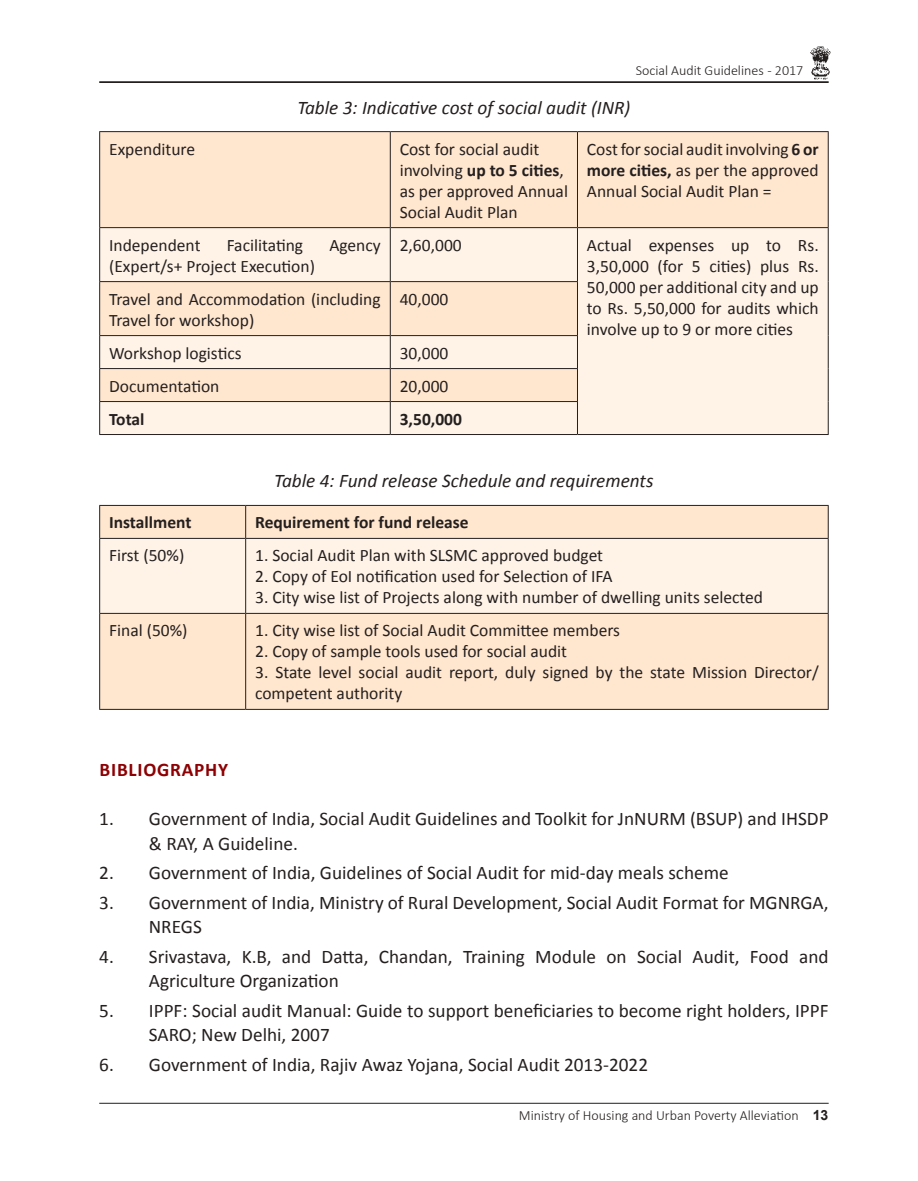
<style>
.page{position:relative;width:918px;height:1181px;background:#fff}
.page>*{position:absolute;margin:0;border:0;box-sizing:border-box;transform-origin:0 0}
.t1{font:19.25px/24.5px "Calibri";color:#241f1f}
.t2{font:italic 19.25px "Calibri";color:#241f1f}
.t3{font:700 19.25px "Calibri";letter-spacing:.04em;color:#8d0003}
.t4{font:17.5px/21px "Calibri";color:#241f1f}
.t5{font:700 17.5px "Calibri";color:#241f1f}
.t6{font:300 14px "Calibri";color:#241f1f}
.t7{font:700 14px "Arial";color:#241f1f}
.s1{font-weight:700}
</style>
<div class="page">
<hr style="left:99px;top:1103px;width:729px;height:1px;background:#241f1f">
<img style="left:810px;top:46px;width:21px;height:34px">
<hr style="left:99px;top:81px;width:729px;height:2px;background:#241f1f">
<div style="left:100px;top:132px;width:728px;height:95px;background:#ffe6ce"></div>
<svg style="left:100px;top:228px;width:728px;height:206px;background:#feeedf"></svg>
<hr style="left:577px;top:227px;width:251px;height:1px;background:#241f1f">
<hr style="left:99px;top:131px;width:291px;height:1px;background:#241f1f">
<hr style="left:390px;top:131px;width:187px;height:1px;background:#241f1f">
<hr style="left:577px;top:131px;width:251px;height:1px;background:#241f1f">
<hr style="left:99px;top:227px;width:291px;height:1px;background:#241f1f">
<hr style="left:390px;top:227px;width:187px;height:1px;background:#241f1f">
<hr style="left:99px;top:281px;width:291px;height:1px;background:#241f1f">
<hr style="left:390px;top:281px;width:188px;height:1px;background:#241f1f">
<hr style="left:99px;top:335px;width:291px;height:1px;background:#241f1f">
<hr style="left:390px;top:335px;width:188px;height:1px;background:#241f1f">
<hr style="left:99px;top:368px;width:291px;height:1px;background:#241f1f">
<hr style="left:390px;top:368px;width:188px;height:1px;background:#241f1f">
<hr style="left:99px;top:401px;width:291px;height:1px;background:#241f1f">
<hr style="left:390px;top:401px;width:188px;height:1px;background:#241f1f">
<hr style="left:99px;top:434px;width:291px;height:1px;background:#241f1f">
<hr style="left:390px;top:434px;width:187px;height:1px;background:#241f1f">
<hr style="left:577px;top:434px;width:251px;height:1px;background:#241f1f">
<hr style="left:99px;top:132px;width:1px;height:95px;background:#241f1f">
<hr style="left:99px;top:228px;width:1px;height:53px;background:#241f1f">
<hr style="left:99px;top:282px;width:1px;height:53px;background:#241f1f">
<hr style="left:99px;top:336px;width:1px;height:32px;background:#241f1f">
<hr style="left:99px;top:369px;width:1px;height:32px;background:#241f1f">
<hr style="left:99px;top:402px;width:1px;height:32px;background:#241f1f">
<hr style="left:390px;top:132px;width:1px;height:95px;background:#241f1f">
<hr style="left:577px;top:132px;width:1px;height:95px;background:#241f1f">
<hr style="left:828px;top:132px;width:1px;height:95px;background:#241f1f">
<hr style="left:390px;top:228px;width:1px;height:53px;background:#241f1f">
<hr style="left:577px;top:228px;width:1px;height:53px;background:#241f1f">
<hr style="left:828px;top:228px;width:1px;height:54px;background:#241f1f">
<hr style="left:390px;top:282px;width:1px;height:53px;background:#241f1f">
<hr style="left:577px;top:282px;width:1px;height:53px;background:#241f1f">
<hr style="left:828px;top:282px;width:1px;height:53px;background:#241f1f">
<hr style="left:390px;top:336px;width:1px;height:32px;background:#241f1f">
<hr style="left:577px;top:336px;width:1px;height:32px;background:#241f1f">
<hr style="left:828px;top:335px;width:1px;height:33px;background:#241f1f">
<hr style="left:390px;top:369px;width:1px;height:32px;background:#241f1f">
<hr style="left:577px;top:369px;width:1px;height:32px;background:#241f1f">
<hr style="left:828px;top:368px;width:1px;height:33px;background:#241f1f">
<hr style="left:828px;top:401px;width:1px;height:33px;background:#241f1f">
<hr style="left:390px;top:402px;width:1px;height:32px;background:#241f1f">
<hr style="left:577px;top:402px;width:1px;height:32px;background:#241f1f">
<div style="left:100px;top:506px;width:728px;height:203px;background:#ffe6ce"></div>
<div style="left:100px;top:539px;width:728px;height:74px;background:#fff3e7"></div>
<hr style="left:99px;top:505px;width:147px;height:1px;background:#241f1f">
<hr style="left:246px;top:505px;width:582px;height:1px;background:#241f1f">
<hr style="left:99px;top:538px;width:147px;height:1px;background:#241f1f">
<hr style="left:246px;top:538px;width:582px;height:1px;background:#241f1f">
<hr style="left:99px;top:613px;width:147px;height:1px;background:#241f1f">
<hr style="left:246px;top:613px;width:582px;height:1px;background:#241f1f">
<hr style="left:99px;top:709px;width:147px;height:1px;background:#241f1f">
<hr style="left:246px;top:709px;width:582px;height:1px;background:#241f1f">
<hr style="left:99px;top:506px;width:1px;height:32px;background:#241f1f">
<hr style="left:99px;top:539px;width:1px;height:74px;background:#241f1f">
<hr style="left:99px;top:614px;width:1px;height:95px;background:#241f1f">
<hr style="left:245px;top:506px;width:1px;height:32px;background:#241f1f">
<hr style="left:828px;top:506px;width:1px;height:32px;background:#241f1f">
<hr style="left:245px;top:539px;width:1px;height:74px;background:#241f1f">
<hr style="left:828px;top:539px;width:1px;height:74px;background:#241f1f">
<hr style="left:245px;top:614px;width:1px;height:95px;background:#241f1f">
<hr style="left:828px;top:614px;width:1px;height:95px;background:#241f1f">
<p class="t6" style="left:636px;top:61px;width:169px">Social Audit Guidelines - 2017</p>
<p class="t2" style="left:297px;top:94px;width:335px">Table 3: Indicative cost of social audit (INR)</p>
<p class="t4" style="left:109px;top:138px;width:88px">Expenditure</p>
<p class="t4" style="left:400px;top:138px;width:170px">Cost for social audit involving <span class="s1">up to 5 cities</span>, as per approved Annual<br>Social Audit Plan</p>
<p class="t4" style="left:587px;top:138px;width:233px;text-align:justify">Cost for social audit involving <span class="s1">6 or more cities,</span> as per the approved Annual Social Audit Plan =</p>
<p class="t4" style="left:109px;top:234px;width:93px">Independent</p>
<p class="t4" style="left:227px;top:234px;width:78px">Facilitating</p>
<p class="t4" style="left:329px;top:234px;width:53px">Agency</p>
<p class="t4" style="left:109px;top:255px;width:207px">(Expert/s+ Project Execution)</p>
<p class="t4" style="left:400px;top:234px;width:63px">2,60,000</p>
<p class="t4" style="left:587px;top:234px;width:233px;text-align:justify">Actual expenses up to Rs.<br>3,50,000 (for 5 cities) plus Rs.<br>50,000 per additional city and up to Rs. 5,50,000 for audits which involve up to 9 or more cities</p>
<p class="t4" style="left:109px;top:288px;width:273px">Travel and Accommodation (including<br>Travel for workshop)</p>
<p class="t4" style="left:400px;top:288px;width:50px">40,000</p>
<p class="t4" style="left:109px;top:342px;width:134px">Workshop logistics</p>
<p class="t4" style="left:400px;top:342px;width:50px">30,000</p>
<p class="t4" style="left:109px;top:375px;width:112px">Documentation</p>
<p class="t4" style="left:400px;top:375px;width:50px">20,000</p>
<p class="t5" style="left:109px;top:406px;width:37px">Total</p>
<p class="t5" style="left:400px;top:406px;width:64px">3,50,000</p>
<p class="t2" style="left:274px;top:468px;width:381px">Table 4: Fund release Schedule and requirements</p>
<p class="t5" style="left:109px;top:510px;width:84px">Installment</p>
<p class="t5" style="left:255px;top:510px;width:215px">Requirement for fund release</p>
<p class="t4" style="left:109px;top:544px;width:77px">First (50%)</p>
<p class="t4" style="left:255px;top:544px;width:349px">1. Social Audit Plan with SLSMC approved budget</p>
<p class="t4" style="left:255px;top:565px;width:359px">2. Copy of EoI notification used for Selection of IFA</p>
<p class="t4" style="left:255px;top:586px;width:509px">3. City wise list of Projects along with number of dwelling units selected</p>
<p class="t4" style="left:109px;top:619px;width:80px">Final (50%)</p>
<p class="t4" style="left:255px;top:619px;width:366px">1. City wise list of Social Audit Committee members</p>
<p class="t4" style="left:255px;top:640px;width:313px">2. Copy of sample tools used for social audit</p>
<p class="t4" style="left:255px;top:661px;width:565px">3. State level social audit report, duly signed by the state Mission Director/ competent authority</p>
<p class="t3" style="left:100px;top:756px;width:130px">Bi bliog raphy</p>
<p class="t1" style="left:149px;top:806px;width:681px;text-indent:-50px">1. Government of India, Social Audit Guidelines and Toolkit for JnNURM (BSUP) and IHSDP &amp; RAY, A Guideline.</p>
<p class="t1" style="left:99px;top:860px;width:631px">2. Government of India, Guidelines of Social Audit for mid-day meals scheme</p>
<p class="t1" style="left:149px;top:889px;width:681px;text-indent:-50px">3. Government of India, Ministry of Rural Development, Social Audit Format for MGNRGA,<br>NREGS</p>
<p class="t1" style="left:149px;top:943px;width:681px;text-indent:-50px">4. Srivastava, K.B, and Datta, Chandan, Training Module on Social Audit, Food and<br>Agriculture Organization</p>
<p class="t1" style="left:149px;top:997px;width:681px;text-indent:-50px">5. IPPF: Social audit Manual: Guide to support beneficiaries to become right holders, IPPF<br>SARO; New Delhi, 2007</p>
<p class="t1" style="left:99px;top:1051px;width:550px">6. Government of India, Rajiv Awaz Yojana, Social Audit 2013-2022</p>
<p class="t6" style="left:519px;top:1106px;width:281px">Ministry of Housing and Urban Poverty Alleviation</p>
<p class="t7" style="left:812px;top:1105px;width:17px">13</p>
</div>
